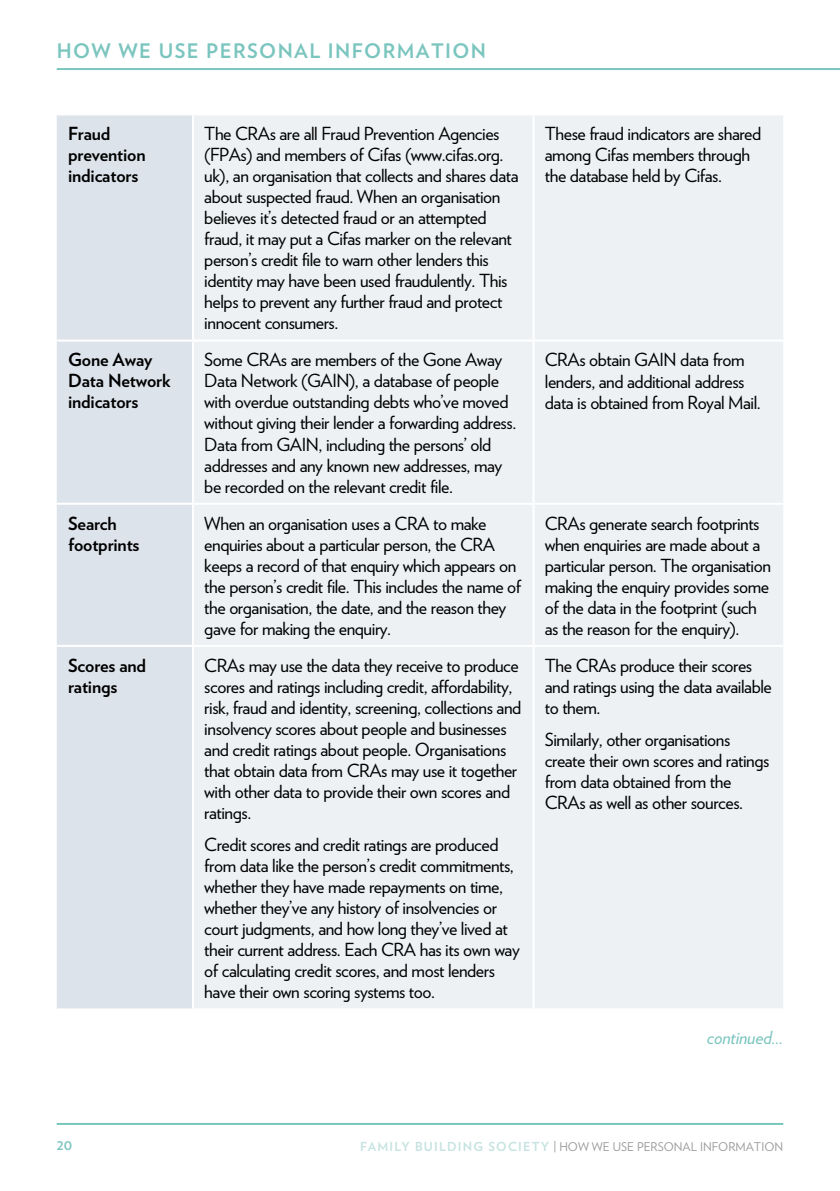
<style>
.page{position:relative;width:840px;height:1191px;background:#fff}
.page>*{position:absolute;margin:0;border:0;box-sizing:border-box;transform-origin:0 0}
.t1{font:700 20px "Verlag";letter-spacing:.07em;color:#7bc5bf}
.t2{font:18px/21px "Verlag";letter-spacing:-.025em;color:#000}
.t3{font:700 18px/21px "Verlag";letter-spacing:-.01em;color:#000}
.t4{font:italic 18px "Verlag";letter-spacing:-.01em;color:#7bc5bf}
.t5{font:12px "Verlag";color:#9d9d9c}
.t6{font:700 12px "Verlag";color:#7bc5bf}
.s1{font-weight:700;font-size:12.4px;color:#c5e3e0}
</style>
<div class="page">
<hr style="left:57px;top:1123px;width:725px;height:2px;background:#7bc5bf">
<hr style="left:57px;top:68px;width:782px;height:2px;background:#7bc5bf">
<div style="left:57px;top:115px;width:135px;height:893px;background:#dce3ea"></div>
<div style="left:194px;top:115px;width:588px;height:893px;background:#edf1f4"></div>
<hr style="left:57px;top:339px;width:136px;height:2px;background:#fff">
<hr style="left:57px;top:503px;width:136px;height:2px;background:#fff">
<hr style="left:57px;top:645px;width:136px;height:2px;background:#fff">
<hr style="left:193px;top:339px;width:340px;height:2px;background:#fff">
<hr style="left:533px;top:339px;width:249px;height:2px;background:#fff">
<hr style="left:193px;top:503px;width:340px;height:2px;background:#fff">
<hr style="left:533px;top:503px;width:249px;height:2px;background:#fff">
<hr style="left:193px;top:645px;width:340px;height:2px;background:#fff">
<hr style="left:533px;top:645px;width:249px;height:2px;background:#fff">
<hr style="left:532px;top:115px;width:2px;height:224px;background:#fff">
<hr style="left:532px;top:341px;width:2px;height:162px;background:#fff">
<hr style="left:532px;top:505px;width:2px;height:140px;background:#fff">
<hr style="left:532px;top:647px;width:2px;height:361px;background:#fff">
<p class="t1" style="left:57px;top:35px;width:430px">HOW WE USE PERSONAL INFORMATION</p>
<p class="t3" style="left:68px;top:122px;width:79px">Fraud prevention indicators</p>
<p class="t2" style="left:204px;top:122px;width:315px">The CRAs are all Fraud Prevention Agencies (FPAs) and members of Cifas (www.cifas.org. uk), an organisation that collects and shares data about suspected fraud. When an organisation believes it’s detected fraud or an attempted fraud, it may put a Cifas marker on the relevant person’s credit file to warn other lenders this identity may have been used fraudulently. This helps to prevent any further fraud and protect innocent consumers.</p>
<p class="t2" style="left:544px;top:122px;width:218px">These fraud indicators are shared among Cifas members through the database held by Cifas.</p>
<p class="t3" style="left:68px;top:348px;width:104px">Gone Away<br>Data Network indicators</p>
<p class="t2" style="left:204px;top:348px;width:313px">Some CRAs are members of the Gone Away Data Network (GAIN), a database of people with overdue outstanding debts who’ve moved without giving their lender a forwarding address.<br>Data from GAIN, including the persons’ old addresses and any known new addresses, may be recorded on the relevant credit file.</p>
<p class="t2" style="left:544px;top:348px;width:217px">CRAs obtain GAIN data from lenders, and additional address data is obtained from Royal Mail.</p>
<p class="t3" style="left:68px;top:512px;width:73px">Search footprints</p>
<p class="t2" style="left:204px;top:512px;width:318px">When an organisation uses a CRA to make enquiries about a particular person, the CRA keeps a record of that enquiry which appears on the person’s credit file. This includes the name of the organisation, the date, and the reason they gave for making the enquiry.</p>
<p class="t2" style="left:544px;top:512px;width:227px">CRAs generate search footprints when enquiries are made about a particular person. The organisation making the enquiry provides some of the data in the footprint (such as the reason for the enquiry).</p>
<p class="t3" style="left:68px;top:654px;width:79px">Scores and ratings</p>
<p class="t2" style="left:204px;top:654px;width:318px">CRAs may use the data they receive to produce scores and ratings including credit, affordability, risk, fraud and identity, screening, collections and insolvency scores about people and businesses and credit ratings about people. Organisations that obtain data from CRAs may use it together with other data to provide their own scores and ratings.</p>
<p class="t2" style="left:204px;top:833px;width:317px">Credit scores and credit ratings are produced from data like the person’s credit commitments, whether they have made repayments on time, whether they’ve any history of insolvencies or court judgments, and how long they’ve lived at their current address. Each CRA has its own way of calculating credit scores, and most lenders have their own scoring systems too.</p>
<p class="t2" style="left:544px;top:654px;width:228px">The CRAs produce their scores and ratings using the data available to them.</p>
<p class="t2" style="left:544px;top:728px;width:226px">Similarly, other organisations create their own scores and ratings from data obtained from the<br>CRAs as well as other sources.</p>
<p class="t4" style="left:706px;top:1024px;width:78px">continued...</p>
<p class="t6" style="left:57px;top:1136px;width:17px">20</p>
<p class="t5" style="left:360px;top:1137px;width:424px"><span class="s1">FAMILY BUILDING SOCIETY</span> | HOW WE USE PERSONAL INFORMATION</p>
</div>
